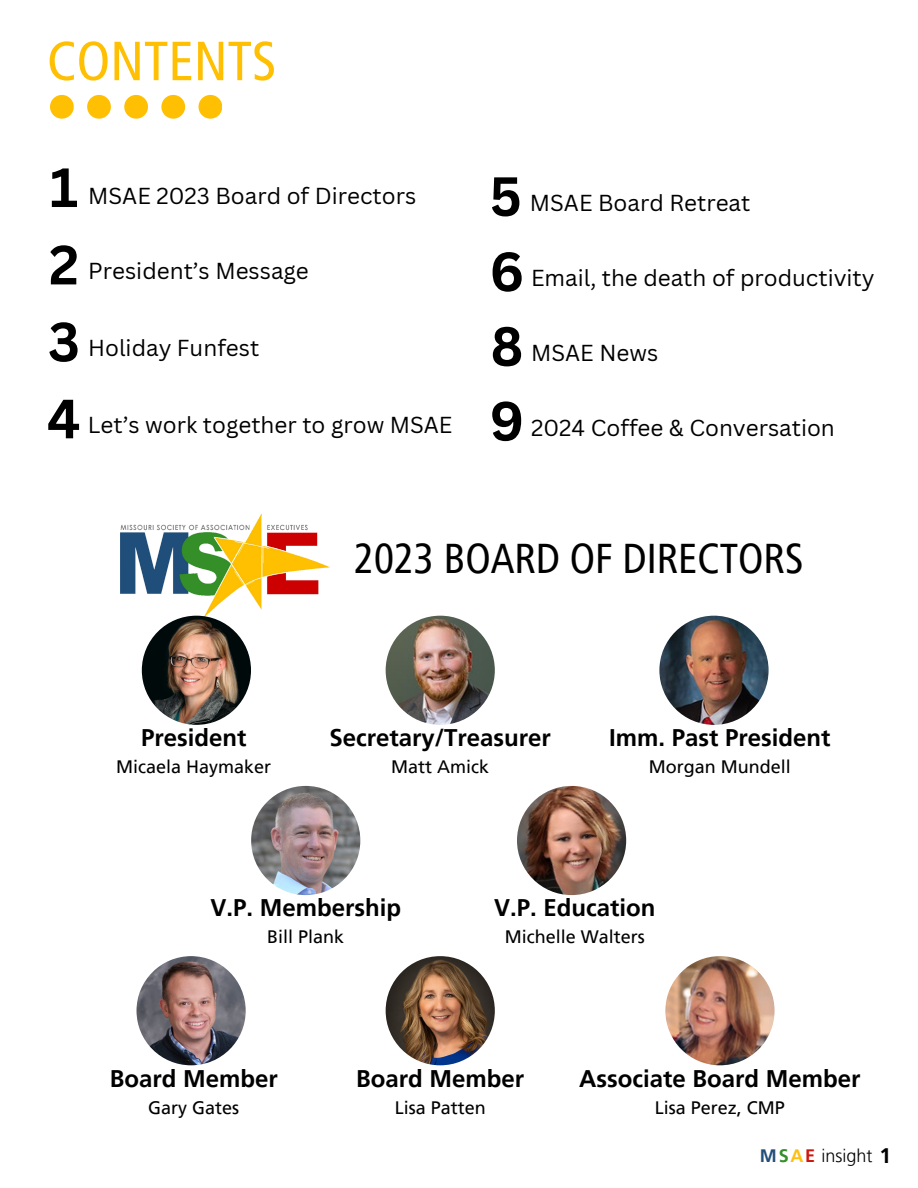
<style>
.page{position:relative;width:918px;height:1188px;background:#fff}
.page>*{position:absolute;margin:0;border:0;box-sizing:border-box;transform-origin:0 0}
.t1{font:condensed 55.05px "Frutiger LT Pro";color:#ffc003}
.t2{font:700 54px "Canva Sans";color:#000}
.t3{font:condensed 41.55px "Frutiger LT Pro";color:#000}
.t4{font:700 24px "Frutiger LT Pro";color:#000}
.t5{font:22.5px "Canva Sans";color:#000}
.t6{font:700 21px "Frutiger LT Pro";color:#000}
.t7{font:18px "Frutiger LT Pro";color:#000}
.t8{font:300 18px "Frutiger LT Pro";color:#000}
.s1{font-weight:700;color:#234d7a}
.s2{font-weight:700;color:#348f29}
.s3{font-weight:700;color:#fdc013}
.s4{font-weight:700;color:#cd170f}
</style>
<div class="page">
<img style="left:120px;top:513px;width:211px;height:110px">
<img style="left:142px;top:616px;width:109px;height:109px;border-radius:50%">
<img style="left:386px;top:616px;width:109px;height:109px;border-radius:50%">
<img style="left:659px;top:616px;width:110px;height:109px;border-radius:50%">
<img style="left:251px;top:786px;width:109px;height:109px;border-radius:50%">
<img style="left:517px;top:786px;width:109px;height:109px;border-radius:50%">
<img style="left:137px;top:956px;width:109px;height:109px;border-radius:50%">
<img style="left:386px;top:956px;width:109px;height:109px;border-radius:50%">
<img style="left:665px;top:956px;width:110px;height:109px;border-radius:50%">
<svg style="left:50px;top:95px;width:24px;height:24px"></svg>
<svg style="left:87px;top:95px;width:24px;height:24px"></svg>
<svg style="left:124px;top:95px;width:24px;height:24px"></svg>
<svg style="left:161px;top:95px;width:24px;height:24px"></svg>
<svg style="left:199px;top:95px;width:23px;height:24px"></svg>
<p class="t1" style="left:47px;top:27px;width:231px">CONTENTS</p>
<p class="t2" style="left:50px;top:149px;width:30px">1</p>
<h3 class="t5" style="left:88px;top:180px;width:330px">MSAE 2023 Board of Directors</h3>
<p class="t2" style="left:49px;top:227px;width:32px">2</p>
<h2 class="t5" style="left:88px;top:255px;width:222px">President’s Message</h2>
<p class="t2" style="left:48px;top:304px;width:33px">3</p>
<p class="t5" style="left:88px;top:332px;width:173px">Holiday Funfest</p>
<h3 class="t2" style="left:47px;top:381px;width:35px">4</h3>
<h3 class="t5" style="left:88px;top:409px;width:366px">Let’s work together to grow MSAE</h3>
<h3 class="t2" style="left:489px;top:158px;width:34px">5</h3>
<p class="t5" style="left:530px;top:187px;width:222px">MSAE Board Retreat</p>
<p class="t2" style="left:489px;top:233px;width:36px">6</p>
<h3 class="t5" style="left:531px;top:262px;width:345px">Email, the death of productivity</h3>
<h3 class="t2" style="left:490px;top:308px;width:35px">8</h3>
<h3 class="t5" style="left:531px;top:337px;width:129px">MSAE News</h3>
<h4 class="t2" style="left:490px;top:383px;width:36px">9</h4>
<p class="t5" style="left:531px;top:411px;width:305px">2024 Coffee &amp; Conversation</p>
<p class="t3" style="left:354px;top:533px;width:451px">2023 BOARD OF DIRECTORS</p>
<h3 class="t4" style="left:141px;top:723px;width:107px">President</h3>
<p class="t7" style="left:116px;top:756px;width:157px">Micaela Haymaker</p>
<h3 class="t4" style="left:330px;top:723px;width:223px">Secretary/Treasurer</h3>
<h3 class="t7" style="left:391px;top:756px;width:100px">Matt Amick</h3>
<p class="t4" style="left:609px;top:723px;width:223px">Imm. Past President</p>
<p class="t7" style="left:649px;top:756px;width:144px">Morgan Mundell</p>
<h3 class="t4" style="left:210px;top:893px;width:192px">V.P. Membership</h3>
<h3 class="t7" style="left:267px;top:926px;width:79px">Bill Plank</h3>
<p class="t4" style="left:494px;top:893px;width:163px">V.P. Education</p>
<h3 class="t7" style="left:505px;top:926px;width:142px">Michelle Walters</h3>
<p class="t4" style="left:110px;top:1063px;width:169px">Board Member</p>
<p class="t7" style="left:148px;top:1096px;width:93px">Gary Gates</p>
<h3 class="t4" style="left:356px;top:1063px;width:169px">Board Member</h3>
<h3 class="t7" style="left:395px;top:1096px;width:93px">Lisa Patten</h3>
<p class="t4" style="left:579px;top:1063px;width:283px">Associate Board Member</p>
<p class="t7" style="left:655px;top:1096px;width:132px">Lisa Perez, CMP</p>
<p class="t8" style="left:760px;top:1144px;width:114px"><span class="s1">M</span><span class="s2">S</span><span class="s3">A</span><span class="s4">E</span> insight</p>
<h3 class="t6" style="left:879px;top:1143px;width:13px">1</h3>
</div>
